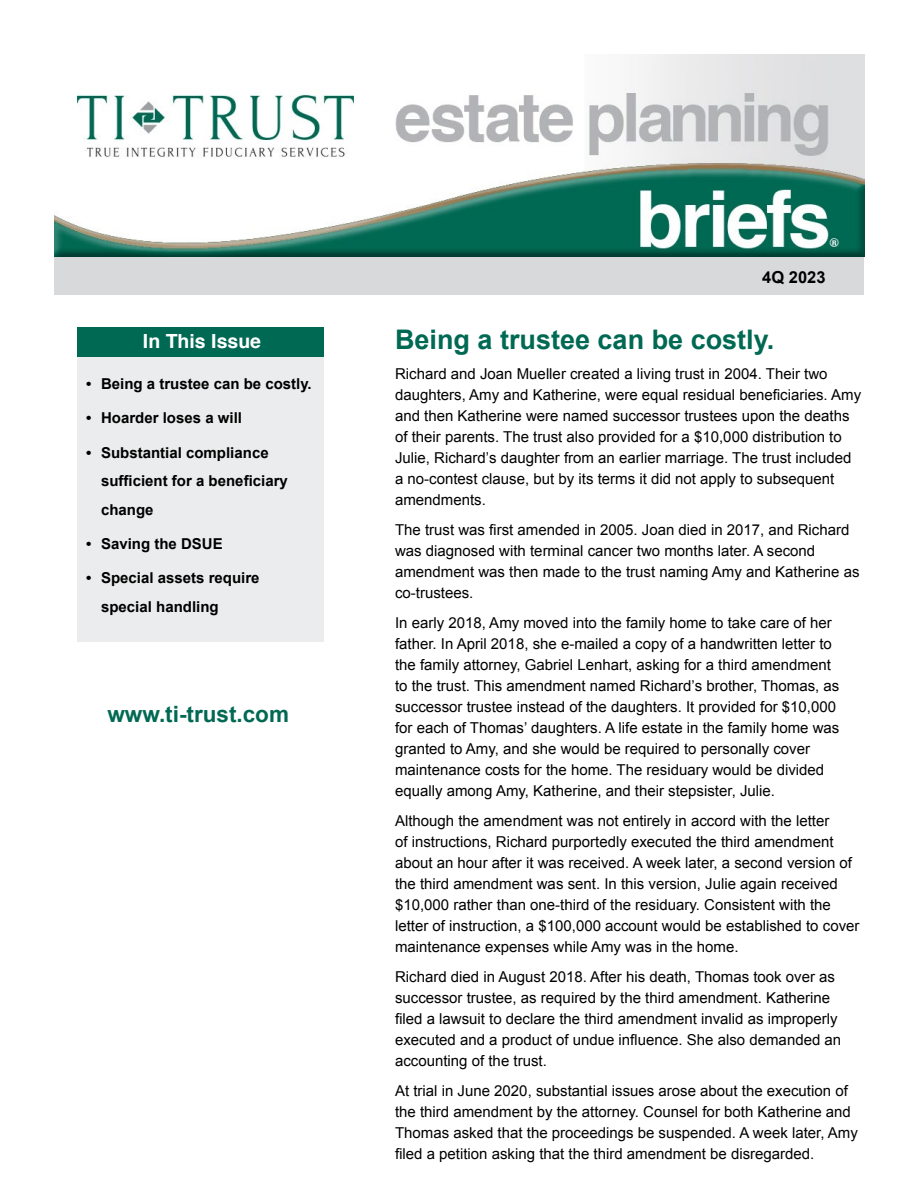
<style>
.page{position:relative;width:918px;height:1188px;background:#fff}
.page>*{position:absolute;margin:0;border:0;box-sizing:border-box;transform-origin:0 0}
.t1{font:700 27px "Arial";color:#006953}
.Briefs_Headline_Blue{font:700 22.5px "Arial";color:#006953}
.State{font:700 19.5px "Helvetica";color:#fff}
.t2{font:700 16.5px "Arial";color:#000}
.t3{font:15px/21px "Arial";color:#000}
.t4{font:700 15px/28.3px "Arial";color:#000}
</style>
<div class="page">
<div style="left:54px;top:255px;width:810px;height:40px;background:#d8d9db"></div>
<div style="left:77px;top:342px;width:247px;height:300px;background:#ebeced"></div>
<img style="left:54px;top:54px;width:810px;height:202px">
<div style="left:77px;top:327px;width:247px;height:30px;background:#006953"></div>
<p class="State" style="left:143px;top:326px;width:120px">In This Issue</p>
<p class="t4" style="left:86px;top:370px;width:227px">• Being a trustee can be costly.</p>
<p class="t4" style="left:86px;top:404px;width:157px">• Hoarder loses a will</p>
<p class="t4" style="left:101px;top:439px;width:188px;text-indent:-15px">• Substantial compliance sufficient for a beneficiary change</p>
<p class="t4" style="left:86px;top:530px;width:138px">• Saving the DSUE</p>
<p class="t4" style="left:101px;top:564px;width:160px;text-indent:-15px">• Special assets require special handling</p>
<p class="Briefs_Headline_Blue" style="left:107px;top:699px;width:183px">www.ti-trust.com</p>
<p class="t2" style="left:762px;top:266px;width:65px">4Q 2023</p>
<h1 class="t1" style="left:395px;top:322px;width:381px">Being a trustee can be costly.</h1>
<p class="t3" style="left:395px;top:364px;width:468px">Richard and Joan Mueller created a living trust in 2004. Their two daughters, Amy and Katherine, were equal residual beneficiaries. Amy and then Katherine were named successor trustees upon the deaths of their parents. The trust also provided for a $10,000 distribution to Julie, Richard’s daughter from an earlier marriage. The trust included a no-contest clause, but by its terms it did not apply to subsequent amendments.</p>
<p class="t3" style="left:395px;top:520px;width:466px">The trust was first amended in 2005. Joan died in 2017, and Richard was diagnosed with terminal cancer two months later. A second amendment was then made to the trust naming Amy and Katherine as co-trustees.</p>
<p class="t3" style="left:395px;top:613px;width:446px">In early 2018, Amy moved into the family home to take care of her father. In April 2018, she e-mailed a copy of a handwritten letter to the family attorney, Gabriel Lenhart, asking for a third amendment to the trust. This amendment named Richard’s brother, Thomas, as successor trustee instead of the daughters. It provided for $10,000 for each of Thomas’ daughters. A life estate in the family home was granted to Amy, and she would be required to personally cover maintenance costs for the home. The residuary would be divided equally among Amy, Katherine, and their stepsister, Julie.</p>
<p class="t3" style="left:395px;top:811px;width:466px">Although the amendment was not entirely in accord with the letter<br>of instructions, Richard purportedly executed the third amendment about an hour after it was received. A week later, a second version of the third amendment was sent. In this version, Julie again received $10,000 rather than one-third of the residuary. Consistent with the letter of instruction, a $100,000 account would be established to cover maintenance expenses while Amy was in the home.</p>
<p class="t3" style="left:395px;top:967px;width:448px">Richard died in August 2018. After his death, Thomas took over as successor trustee, as required by the third amendment. Katherine filed a lawsuit to declare the third amendment invalid as improperly executed and a product of undue influence. She also demanded an accounting of the trust.</p>
<p class="t3" style="left:395px;top:1081px;width:464px">At trial in June 2020, substantial issues arose about the execution of the third amendment by the attorney. Counsel for both Katherine and Thomas asked that the proceedings be suspended. A week later, Amy filed a petition asking that the third amendment be disregarded.</p>
</div>
